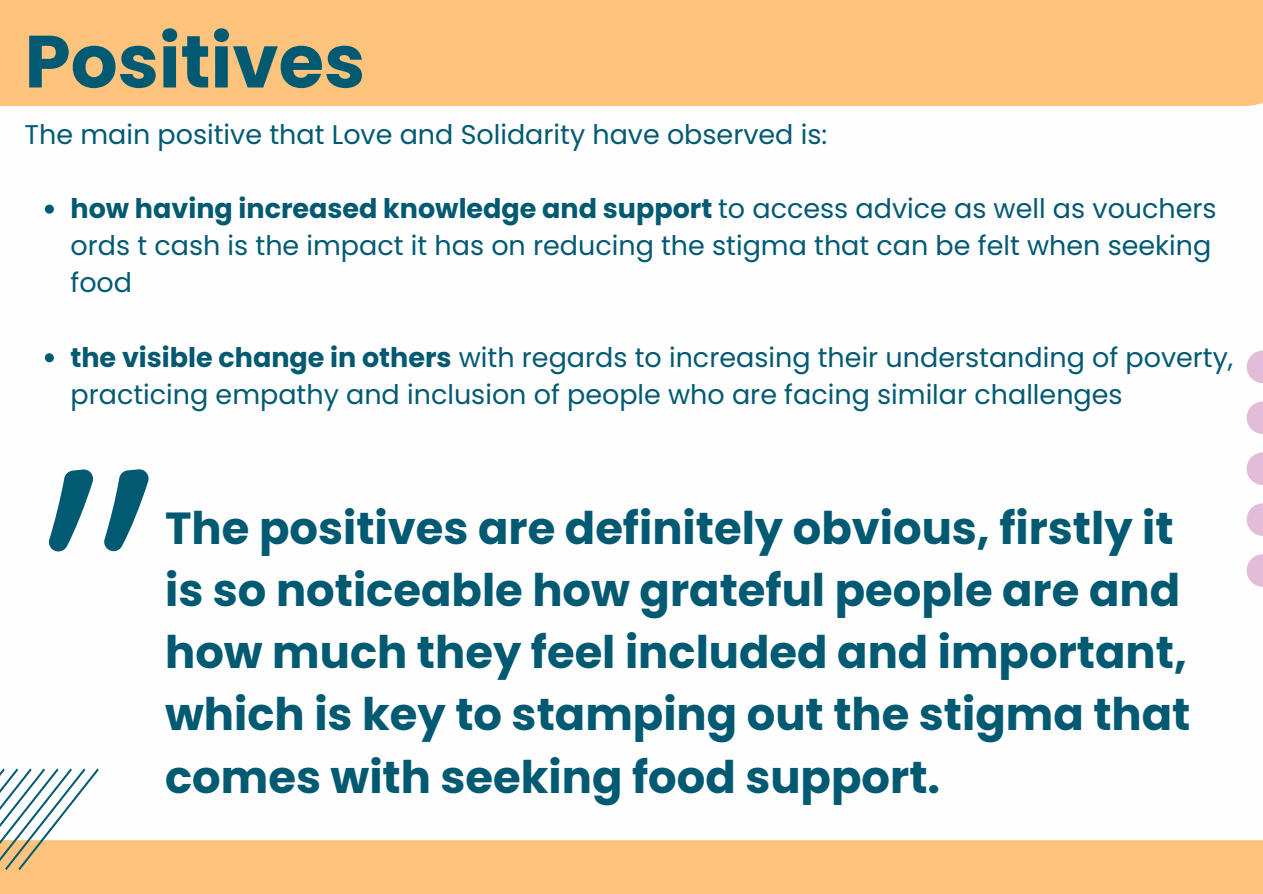
<style>
.page{position:relative;width:1263px;height:894px;background:#fff}
.page>*{position:absolute;margin:0;border:0;box-sizing:border-box;transform-origin:0 0}
.t1{font:700 73.8px "Poppins";color:#025a72}
.t2{font:700 44.85px/62.2px "Poppins";color:#025a72}
.t3{font:27px/37.2px "Poppins";color:#025a72}
.s1{font-weight:700}
</style>
<div class="page">
<div style="left:0;top:839px;width:1263px;height:54px;background:#fec37d"></div>
<div style="left:0;top:0;width:1263px;height:106px;background:#fec37d"></div>
<svg style="left:45px;top:204px;width:9px;height:9px"></svg>
<svg style="left:45px;top:353px;width:9px;height:9px"></svg>
<svg style="left:1247px;top:554px;width:16px;height:32px"></svg>
<svg style="left:1247px;top:503px;width:16px;height:32px"></svg>
<svg style="left:1247px;top:452px;width:16px;height:33px"></svg>
<svg style="left:1247px;top:401px;width:16px;height:33px"></svg>
<svg style="left:1247px;top:350px;width:16px;height:33px"></svg>
<svg style="left:0;top:768px;width:99px;height:101px"></svg>
<svg style="left:49px;top:469px;width:45px;height:83px"></svg>
<svg style="left:104px;top:469px;width:45px;height:82px"></svg>
<p class="t1" style="left:25px;top:10px;width:342px">Positives</p>
<h1 class="t3" style="left:25px;top:116px;width:804px">The main positive that Love and Solidarity have observed is:</h1>
<p class="t3" style="left:71px;top:190px;width:1148px"><span class="s1">how having increased knowledge and support</span> to access advice as well as vouchers ords t cash is the impact it has on reducing the stigma that can be felt when seeking food</p>
<p class="t3" style="left:71px;top:338px;width:1164px"><span class="s1">the visible change in others</span> with regards to increasing their understanding of poverty, practicing empathy and inclusion of people who are facing similar challenges</p>
<p class="t2" style="left:165px;top:496px;width:1027px">The positives are definitely obvious, firstly it is so noticeable how grateful people are and how much they feel included and important, which is key to stamping out the stigma that comes with seeking food support.</p>
</div>
